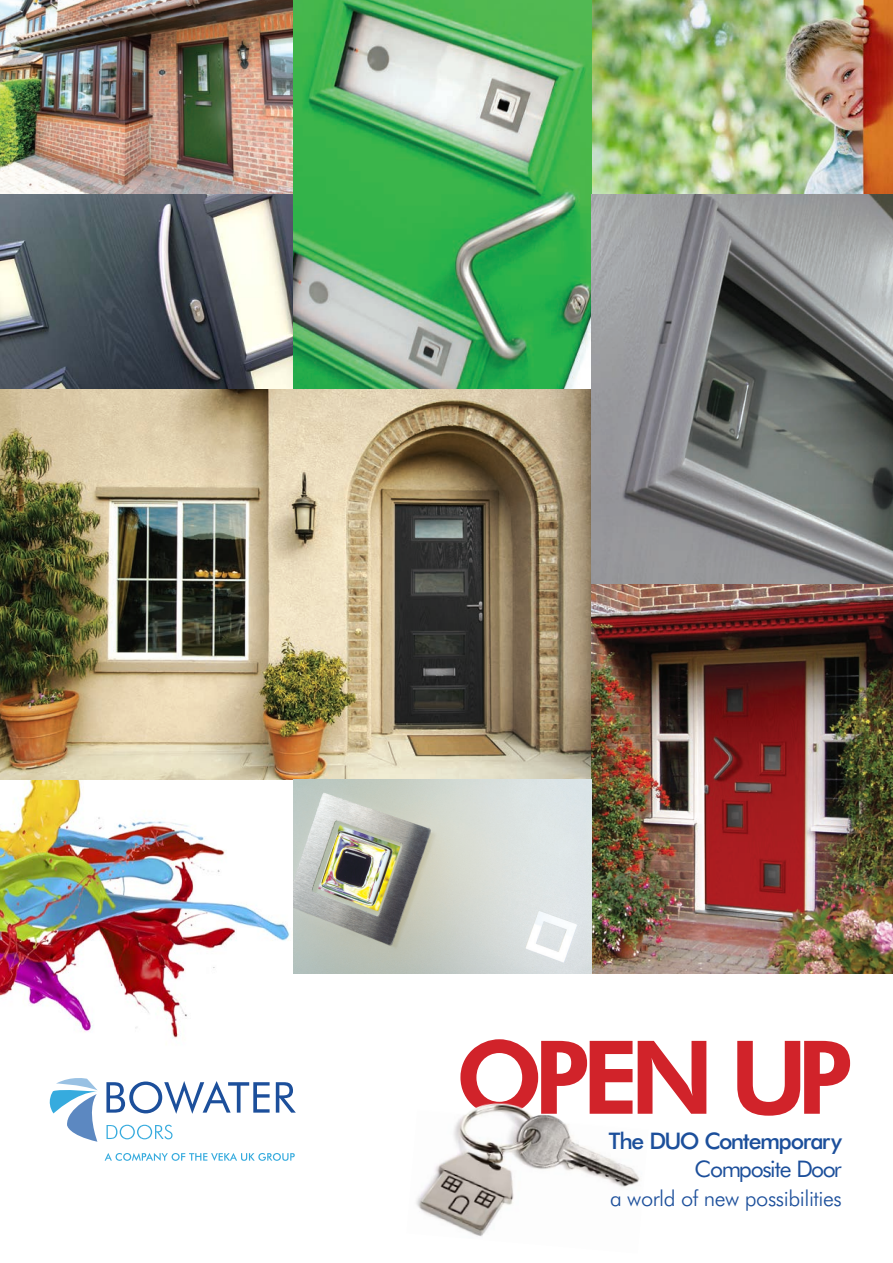
<style>
.page{position:relative;width:893px;height:1263px;background:#fff}
.page>*{position:absolute;margin:0;border:0;box-sizing:border-box;transform-origin:0 0}
.t1{font:800 101.85px "Futura BT";letter-spacing:-.1em;color:#d1232a}
.t2{font:500 22.95px "Futura BT";letter-spacing:-.06em;color:#1c4f9b}
.t3{font:22.95px "Futura BT";letter-spacing:-.06em;color:#1c4f9b}
.t4{font:300 21.9px "Futura BT";letter-spacing:-.02em;color:#1c4f9b}
</style>
<div class="page">
<img style="left:0;top:779px;width:293px;height:316px">
<img style="left:0;top:0;width:591px;height:779px">
<img style="left:591px;top:0;width:302px;height:974px">
<svg style="left:45px;top:1075px;width:53px;height:67px"></svg>
<svg style="left:106px;top:1081px;width:164px;height:33px"></svg>
<svg style="left:276px;top:1082px;width:20px;height:30px"></svg>
<svg style="left:107px;top:1125px;width:65px;height:14px"></svg>
<svg style="left:105px;top:1153px;width:190px;height:8px"></svg>
<img style="left:293px;top:779px;width:298px;height:195px">
<img style="left:416px;top:1104px;width:224px;height:133px">
<p class="t1" style="left:455px;top:1015px;width:399px">OPEN UP</p>
<p class="t2" style="left:609px;top:1126px;width:235px">The DUO Contemporary</p>
<p class="t3" style="left:694px;top:1155px;width:149px">Composite Door</p>
<p class="t4" style="left:610px;top:1184px;width:233px">a world of new possibilities</p>
</div>
